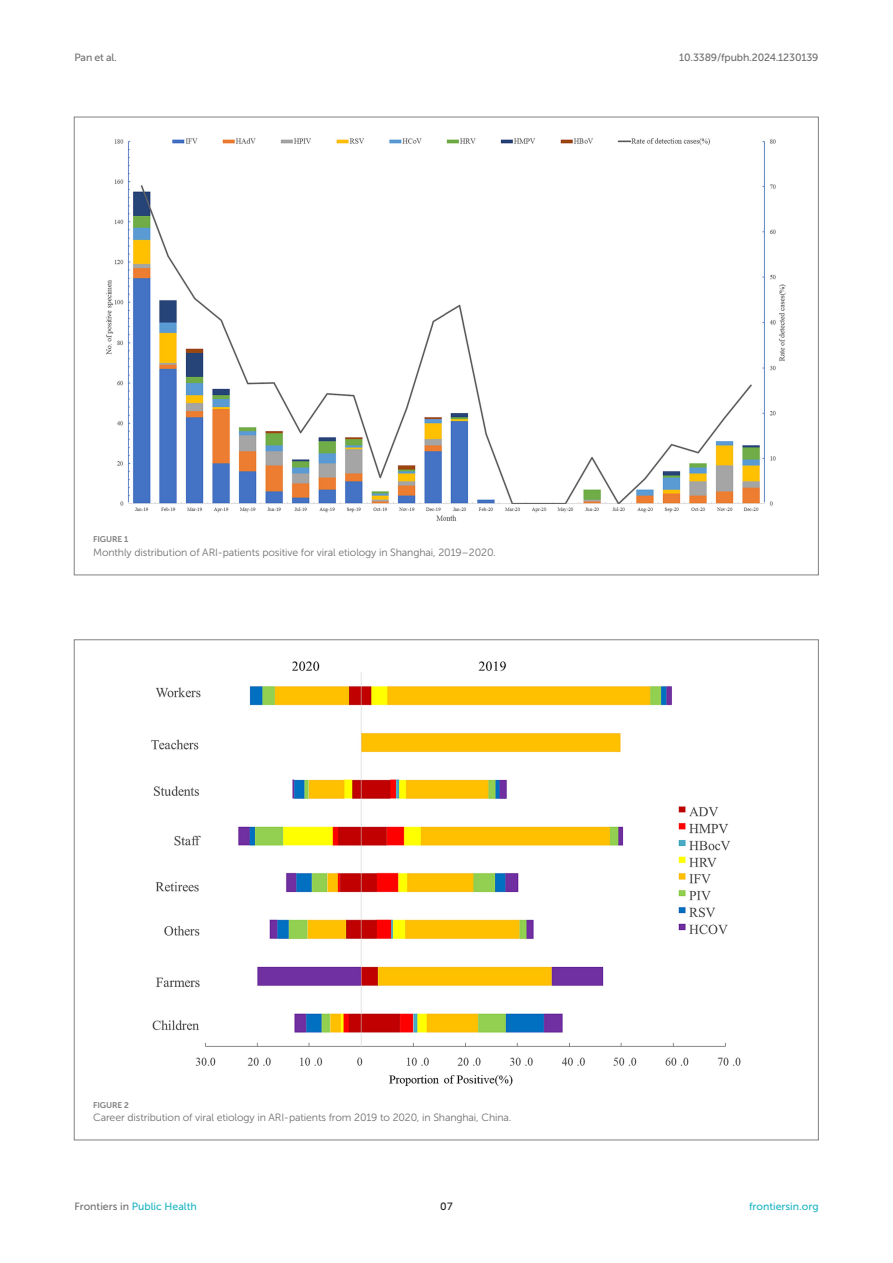
<style>
.page{position:relative;width:893px;height:1263px;background:#fff}
.page>*{position:absolute;margin:0;border:0;box-sizing:border-box;transform-origin:0 0}
.FIG_LEG{font:10.5px "Museo Sans 300";letter-spacing:-.01em;color:#706f70}
.t1{font:10.5px "Museo Sans 500";color:#1db5c3}
.t2{font:10.5px "Museo Sans 500";letter-spacing:-.015em;color:#706f70}
.t3{font:10.5px "Museo Sans 500";color:#1b1c1b}
.FIG_HD{font:8.25px "Museo Sans 700";letter-spacing:-.01em;color:#7e7f7f}
.s1{color:#706f70}
</style>
<div class="page">
<img style="left:151px;top:661px;width:590px;height:425px">
<img style="left:106px;top:138px;width:680px;height:383px">
<p class="t2" style="left:74px;top:51px;width:44px">Pan et al.</p>
<p class="t2" style="left:679px;top:51px;width:141px">10.3389/fpubh.2024.1230139</p>
<p class="FIG_HD" style="left:93px;top:535px;width:37px">FIGURE 1</p>
<p class="FIG_LEG" style="left:93px;top:547px;width:404px">Monthly distribution of ARI-patients positive for viral etiology in Shanghai, 2019–2020.</p>
<p class="FIG_HD" style="left:93px;top:1100px;width:37px">FIGURE 2</p>
<p class="FIG_LEG" style="left:93px;top:1112px;width:420px">Career distribution of viral etiology in ARI-patients from 2019 to 2020, in Shanghai, China.</p>
<p class="t1" style="left:74px;top:1200px;width:124px"><span class="s1">Frontiers in</span> Public Health</p>
<p class="t3" style="left:440px;top:1200px;width:14px">07</p>
<p class="t1" style="left:749px;top:1200px;width:71px">frontiersin.org</p>
</div>
